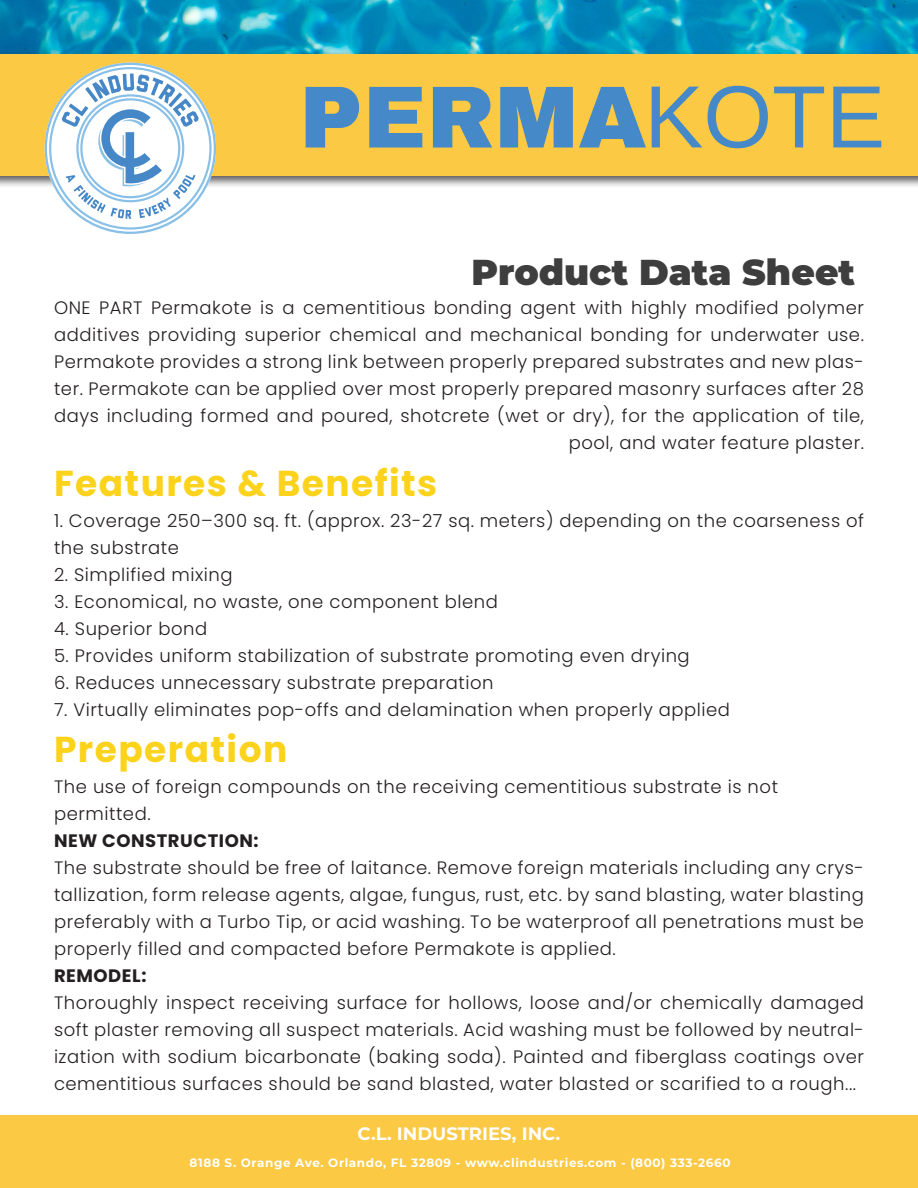
<style>
.page{position:relative;width:918px;height:1188px;background:#fff}
.page>*{position:absolute;margin:0;border:0;box-sizing:border-box;transform-origin:0 0}
.t1{font:700 36px "Poppins";letter-spacing:.04em;color:#fbd31c}
.t2{font:900 36px "Montserrat";color:#3e3e3f}
.t3{font:300 18px/27px "Poppins";letter-spacing:.03em;color:#231f20;text-align:justify}
.t4{font:700 18px "Poppins";letter-spacing:.03em;color:#231f20}
.t5{font:700 18px "Montserrat";color:#fff}
.t6{font:700 12px "Montserrat";letter-spacing:.05em;color:#fff}
</style>
<div class="page">
<div style="left:0;top:1115px;width:918px;height:73px;background:#fbc944"></div>
<img style="left:0;top:0;width:918px;height:51px">
<div style="left:0;top:51px;width:918px;height:138px;background:#231f20;opacity:.75"></div>
<div style="left:0;top:54px;width:918px;height:122px;background:#fbc944"></div>
<svg style="left:45px;top:63px;width:171px;height:171px"></svg>
<svg style="left:306px;top:87px;width:53px;height:61px"></svg>
<svg style="left:369px;top:87px;width:53px;height:61px"></svg>
<svg style="left:433px;top:87px;width:59px;height:61px"></svg>
<svg style="left:500px;top:87px;width:73px;height:61px;background:#6594b1"></svg>
<svg style="left:579px;top:87px;width:67px;height:61px"></svg>
<svg style="left:652px;top:87px;width:50px;height:60px"></svg>
<svg style="left:708px;top:86px;width:60px;height:62px"></svg>
<svg style="left:774px;top:87px;width:50px;height:60px"></svg>
<svg style="left:833px;top:87px;width:48px;height:60px"></svg>
<p class="t2" style="left:471px;top:246px;width:385px">Product Data Sheet</p>
<p class="t3" style="left:54px;top:294px;width:812px;text-align:right">ONE PART Permakote is a cementitious bonding agent with highly modified polymer additives providing superior chemical and mechanical bonding for underwater use.<br>Permakote provides a strong link between properly prepared substrates and new plas&shy;ter. Permakote can be applied over most properly prepared masonry surfaces after 28 days including formed and poured, shotcrete (wet or dry), for the application of tile, pool, and water feature plaster.</p>
<p class="t1" style="left:54px;top:462px;width:385px">Features &amp; Benefits</p>
<p class="t3" style="left:54px;top:507px;width:811px">1. Coverage 250–300 sq. ft. (approx. 23-27 sq. meters) depending on the coarseness of the substrate</p>
<p class="t3" style="left:54px;top:561px;width:180px">2. Simplified mixing</p>
<p class="t3" style="left:54px;top:588px;width:446px">3. Economical, no waste, one component blend</p>
<p class="t3" style="left:54px;top:615px;width:155px">4. Superior bond</p>
<p class="t3" style="left:54px;top:642px;width:637px">5. Provides uniform stabilization of substrate promoting even drying</p>
<p class="t3" style="left:54px;top:669px;width:441px">6. Reduces unnecessary substrate preparation</p>
<p class="t3" style="left:54px;top:696px;width:678px">7. Virtually eliminates pop-offs and delamination when properly applied</p>
<p class="t1" style="left:54px;top:728px;width:235px">Preperation</p>
<p class="t3" style="left:54px;top:773px;width:726px">The use of foreign compounds on the receiving cementitious substrate is not</p>
<p class="t3" style="left:54px;top:800px;width:98px">permitted.</p>
<p class="t4" style="left:54px;top:830px;width:206px">NEW CONSTRUCTION:</p>
<p class="t3" style="left:54px;top:854px;width:812px">The substrate should be free of laitance. Remove foreign materials including any crys&shy;tallization, form release agents, algae, fungus, rust, etc. by sand blasting, water blasting preferably with a Turbo Tip, or acid washing. To be waterproof all penetrations must be properly filled and compacted before Permakote is applied.</p>
<p class="t4" style="left:54px;top:965px;width:94px">REMODEL:</p>
<p class="t3" style="left:54px;top:989px;width:812px">Thoroughly inspect receiving surface for hollows, loose and/or chemically damaged soft plaster removing all suspect materials. Acid washing must be followed by neutral&shy;ization with sodium bicarbonate (baking soda). Painted and fiberglass coatings over cementitious surfaces should be sand blasted, water blasted or scarified to a rough...</p>
<p class="t5" style="left:358px;top:1120px;width:204px">C.L. INDUSTRIES, INC.</p>
<p class="t6" style="left:190px;top:1154px;width:542px">8188 S. Orange Ave. Orlando, FL 32809 - www.clindustries.com - (800) 333-2660</p>
</div>
